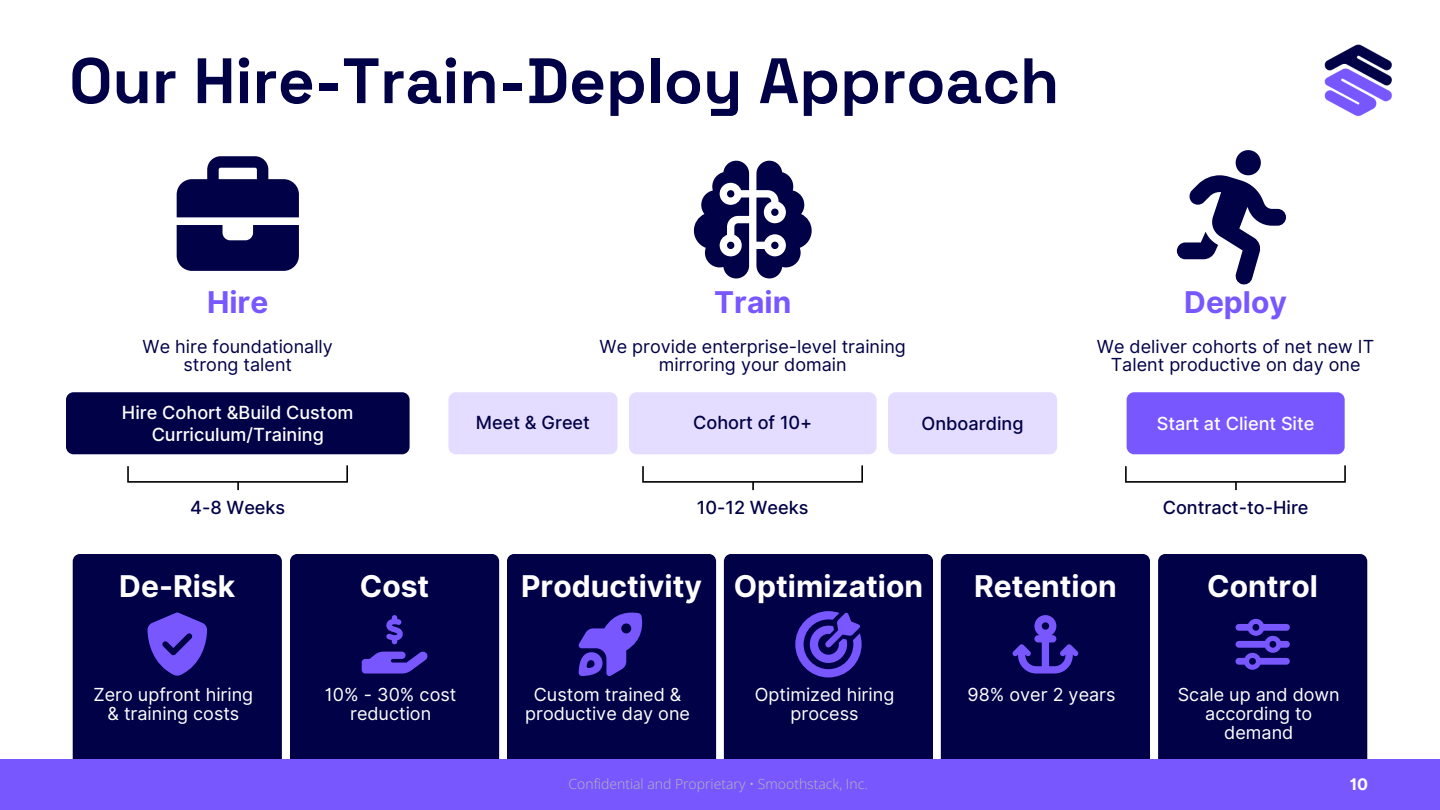
<style>
.page{position:relative;width:1440px;height:810px;background:#fff}
.page>*{position:absolute;margin:0;border:0;box-sizing:border-box;transform-origin:0 0}
.t1{font:700 64px "Space Grotesk";color:#010147}
.t2{font:700 30px "Inter";color:#fff}
.t3{font:700 30px "Inter";color:#7857ff}
.t4{font:500 18.1px "Inter";color:#010147}
.t5{font:500 18.1px/21.7px "Inter";color:#fff;text-align:center}
.t6{font:18px/18.8px "Inter";color:#fff;text-align:center}
.t7{font:18px/18.8px "Inter";color:#010147;text-align:center}
.t8{font:700 16px "Inter";color:#fff}
.t9{font:300 14px "Open Sans";color:#b7b7b7}
</style>
<div class="page">
<div style="left:73px;top:554px;width:209px;height:205px;background:#010147"></div>
<div style="left:290px;top:554px;width:209px;height:205px;background:#010147"></div>
<div style="left:507px;top:554px;width:209px;height:205px;background:#010147"></div>
<div style="left:724px;top:554px;width:209px;height:205px;background:#010147"></div>
<div style="left:941px;top:554px;width:209px;height:205px;background:#010147"></div>
<div style="left:1158px;top:554px;width:209px;height:205px;background:#010147"></div>
<svg style="left:148px;top:613px;width:59px;height:63px;background:#4f39c0"></svg>
<svg style="left:362px;top:615px;width:66px;height:59px;background:#281d84"></svg>
<svg style="left:795px;top:611px;width:66px;height:66px;background:#402ea9"></svg>
<svg style="left:579px;top:613px;width:63px;height:63px;background:#4733b3"></svg>
<svg style="left:1013px;top:615px;width:66px;height:59px;background:#2b1f88"></svg>
<svg style="left:1236px;top:619px;width:54px;height:51px;background:#39299e"></svg>
<div style="left:0;top:759px;width:1440px;height:51px;background:#7857ff"></div>
<img style="left:1324px;top:44px;width:68px;height:73px">
<svg style="left:177px;top:156px;width:122px;height:115px"></svg>
<div style="left:66px;top:392px;width:344px;height:62px;background:#010147;border-radius:8px"></div>
<svg style="left:127px;top:465px;width:221px;height:25px"></svg>
<svg style="left:694px;top:161px;width:118px;height:117px"></svg>
<div style="left:448px;top:392px;width:170px;height:62px;background:#e4ddff;border-radius:8px"></div>
<div style="left:629px;top:392px;width:248px;height:62px;background:#e4ddff;border-radius:8px"></div>
<div style="left:888px;top:392px;width:169px;height:62px;background:#e4ddff;border-radius:8px"></div>
<svg style="left:642px;top:465px;width:221px;height:25px"></svg>
<svg style="left:1177px;top:150px;width:109px;height:134px"></svg>
<div style="left:1127px;top:392px;width:218px;height:62px;background:#7857ff;border-radius:8px"></div>
<svg style="left:1125px;top:465px;width:221px;height:25px"></svg>
<h1 class="t1" style="left:69px;top:34px;width:992px">Our Hire-Train-Deploy Approach</h1>
<h2 class="t3" style="left:207px;top:280px;width:63px">Hire</h2>
<p class="t7" style="left:143px;top:337px;width:192px">We hire foundationally strong talent</p>
<p class="t5" style="left:122px;top:401px;width:233px">Hire Cohort &amp;Build Custom<br>Curriculum/Training</p>
<p class="t4" style="left:190px;top:494px;width:97px">4-8 Weeks</p>
<h2 class="t3" style="left:714px;top:280px;width:79px">Train</h2>
<p class="t7" style="left:600px;top:337px;width:308px">We provide enterprise-level training mirroring your domain</p>
<h2 class="t3" style="left:1184px;top:280px;width:104px">Deploy</h2>
<p class="t7" style="left:1097px;top:337px;width:279px">We deliver cohorts of net new IT<br>Talent productive on day one</p>
<p class="t4" style="left:476px;top:409px;width:116px">Meet &amp; Greet</p>
<p class="t4" style="left:693px;top:410px;width:121px">Cohort of 10+</p>
<p class="t4" style="left:922px;top:410px;width:103px">Onboarding</p>
<p class="t5" style="left:1157px;top:412px;width:159px">Start at Client Site</p>
<p class="t4" style="left:697px;top:494px;width:113px">10-12 Weeks</p>
<p class="t4" style="left:1163px;top:494px;width:147px">Contract-to-Hire</p>
<h2 class="t2" style="left:119px;top:564px;width:117px">De-Risk</h2>
<p class="t6" style="left:94px;top:685px;width:161px">Zero upfront hiring &amp; training costs</p>
<h2 class="t2" style="left:360px;top:564px;width:71px">Cost</h2>
<p class="t6" style="left:325px;top:685px;width:133px">10% - 30% cost reduction</p>
<h2 class="t2" style="left:521px;top:564px;width:182px">Productivity</h2>
<h2 class="t2" style="left:734px;top:564px;width:191px">Optimization</h2>
<h2 class="t2" style="left:974px;top:564px;width:144px">Retention</h2>
<h2 class="t2" style="left:1207px;top:564px;width:112px">Control</h2>
<p class="t6" style="left:525px;top:685px;width:166px">Custom trained &amp; productive day one</p>
<p class="t6" style="left:755px;top:685px;width:141px">Optimized hiring process</p>
<p class="t6" style="left:967px;top:685px;width:150px">98% over 2 years</p>
<p class="t6" style="left:1178px;top:685px;width:163px">Scale up and down according to demand</p>
<p class="t9" style="left:569px;top:774px;width:301px">Confidential and Proprietary • Smoothstack, Inc.</p>
<p class="t8" style="left:1350px;top:773px;width:20px">10</p>
</div>
